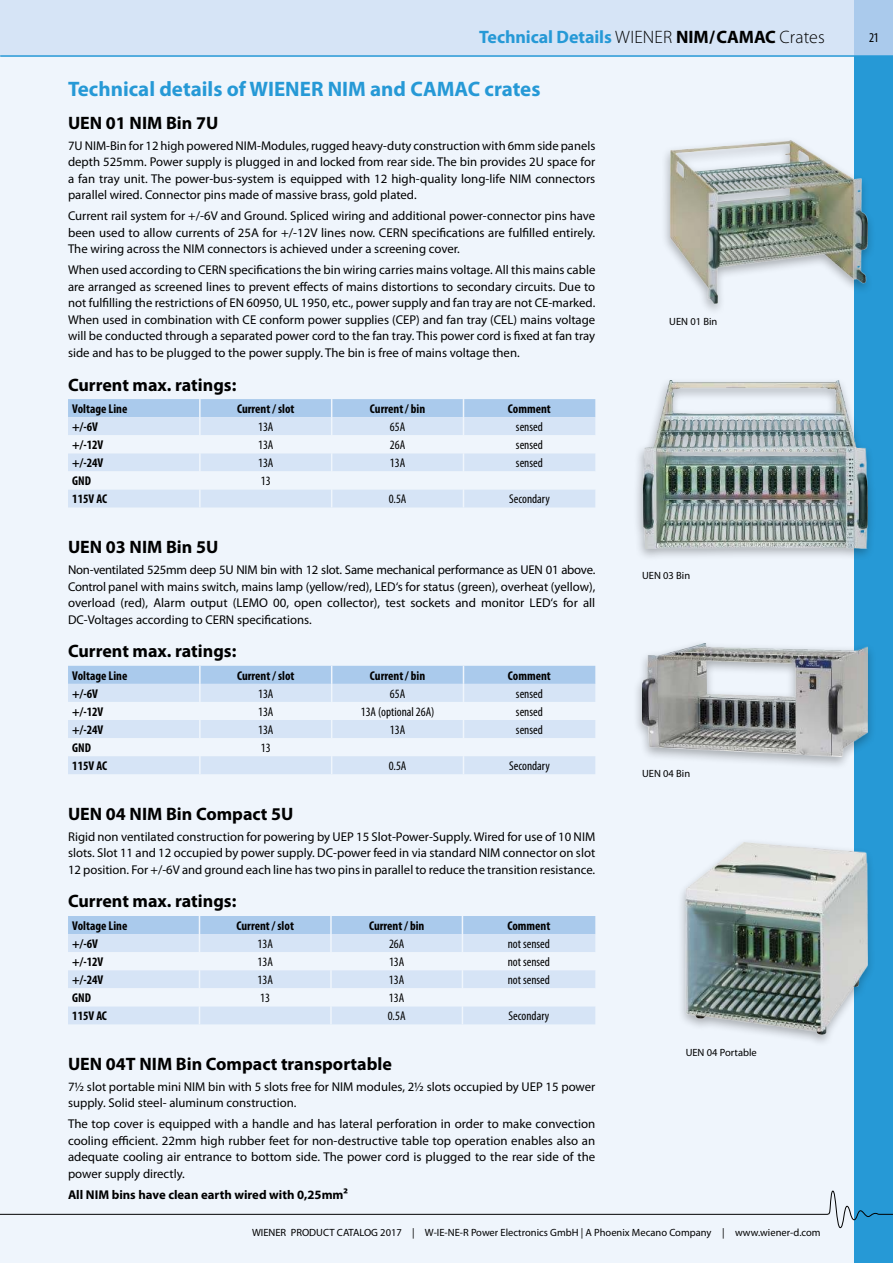
<style>
.page{position:relative;width:893px;height:1263px;background:#eff5fc}
.page>*{position:absolute;margin:0;border:0;box-sizing:border-box;transform-origin:0 0}
.t1{font:700 21px "Myriad Pro";color:#2699d6}
.t2{font:700 18px "Myriad Pro";color:#000}
.t3{font:700 18px "Myriad Pro";letter-spacing:-.005em;color:#2699d6}
.t4{font:condensed 13.5px "Myriad Pro";color:#000}
.t5{font:12.75px/16.5px "Myriad Pro";color:#000;text-align:justify}
.t6{font:700 condensed 12.75px "Myriad Pro";color:#000}
.t7{font:condensed 12.75px "Myriad Pro";color:#000}
.t8{font:700 12.75px "Myriad Pro";color:#000}
.t9{font:10.5px "Myriad Pro";color:#000}
.s1{font-weight:300;color:#000}
.s2{color:#000}
</style>
<div class="page">
<div style="left:0;top:0;width:855px;height:55px;background:#d6e4f6"></div>
<div style="left:855px;top:0;width:38px;height:1263px;background:#2699d6"></div>
<svg style="left:0;top:1191px;width:893px;height:37px"></svg>
<svg style="left:68px;top:399px;width:527px;height:108px"></svg>
<svg style="left:68px;top:666px;width:527px;height:108px"></svg>
<svg style="left:68px;top:916px;width:527px;height:108px"></svg>
<div style="left:676px;top:837px;width:200px;height:210px;background:#000;opacity:.3"></div>
<img style="left:685px;top:842px;width:182px;height:192px">
<div style="left:633px;top:639px;width:244px;height:131px;background:#000;opacity:.3"></div>
<img style="left:642px;top:644px;width:225px;height:113px">
<div style="left:633px;top:376px;width:244px;height:186px;background:#000;opacity:.3"></div>
<img style="left:642px;top:380px;width:225px;height:168px">
<div style="left:661px;top:136px;width:215px;height:180px;background:#000;opacity:.3"></div>
<img style="left:670px;top:140px;width:197px;height:163px">
<div style="left:855px;top:0;width:38px;height:55px;background:#aacaec"></div>
<hr style="left:0;top:55px;width:893px;height:2px;background:#2699d6">
<h2 class="t3" style="left:479px;top:25px;width:347px">Technical Details <span class="s1">WIENER</span> <span class="s2">NIM/ CAMAC</span> <span class="s1">Crates</span></h2>
<p class="t4" style="left:870px;top:30px;width:10px">21</p>
<h1 class="t1" style="left:68px;top:75px;width:474px">Technical details of WIENER NIM and CAMAC crates</h1>
<h2 class="t2" style="left:68px;top:111px;width:152px">UEN 01 NIM Bin 7U</h2>
<p class="t5" style="left:68px;top:137px;width:529px">7U NIM-Bin for 12 high powered NIM-Modules, rugged heavy-duty construction with 6mm side panels depth 525mm. Power supply is plugged in and locked from rear side. The bin provides 2U space for a fan tray unit. The power-bus-system is equipped with 12 high-quality long-life NIM connectors parallel wired. Connector pins made of massive brass, gold plated.</p>
<p class="t5" style="left:68px;top:208px;width:529px">Current rail system for +/-6V and Ground. Spliced wiring and additional power-connector pins have been used to allow currents of 25A for +/-12V lines now. CERN specifications are fulfilled entirely.<br>The wiring across the NIM connectors is achieved under a screening cover.</p>
<p class="t5" style="left:68px;top:262px;width:529px">When used according to CERN specifications the bin wiring carries mains voltage. All this mains cable are arranged as screened lines to prevent effects of mains distortions to secondary circuits. Due to not fulfilling the restrictions of EN 60950, UL 1950, etc., power supply and fan tray are not CE-marked.<br>When used in combination with CE conform power supplies (CEP) and fan tray (CEL) mains voltage will be conducted through a separated power cord to the fan tray. This power cord is fixed at fan tray side and has to be plugged to the power supply. The bin is free of mains voltage then.</p>
<h2 class="t2" style="left:68px;top:373px;width:170px">Current max. ratings:</h2>
<p class="t6" style="left:72px;top:401px;width:57px">Voltage Line</p>
<p class="t6" style="left:237px;top:401px;width:59px">Current / slot</p>
<p class="t6" style="left:370px;top:401px;width:57px">Current / bin</p>
<p class="t6" style="left:508px;top:401px;width:44px">Comment</p>
<p class="t6" style="left:72px;top:419px;width:27px">+/-6V</p>
<p class="t7" style="left:258px;top:419px;width:17px">13A</p>
<p class="t7" style="left:390px;top:419px;width:17px">65A</p>
<p class="t7" style="left:516px;top:419px;width:28px">sensed</p>
<p class="t6" style="left:72px;top:437px;width:33px">+/-12V</p>
<p class="t7" style="left:258px;top:437px;width:17px">13A</p>
<p class="t7" style="left:390px;top:437px;width:17px">26A</p>
<p class="t7" style="left:516px;top:437px;width:28px">sensed</p>
<p class="t6" style="left:72px;top:455px;width:33px">+/-24V</p>
<p class="t7" style="left:258px;top:455px;width:17px">13A</p>
<p class="t7" style="left:390px;top:455px;width:17px">13A</p>
<p class="t7" style="left:516px;top:455px;width:28px">sensed</p>
<p class="t6" style="left:72px;top:473px;width:20px">GND</p>
<p class="t7" style="left:261px;top:473px;width:11px">13</p>
<p class="t6" style="left:72px;top:491px;width:36px">115V AC</p>
<p class="t7" style="left:389px;top:491px;width:19px">0.5A</p>
<p class="t7" style="left:509px;top:491px;width:42px">Secondary</p>
<h2 class="t2" style="left:68px;top:535px;width:152px">UEN 03 NIM Bin 5U</h2>
<p class="t5" style="left:68px;top:561px;width:529px">Non-ventilated 525mm deep 5U NIM bin with 12 slot. Same mechanical performance as UEN 01 above.<br>Control panel with mains switch, mains lamp (yellow/red), LED‘s for status (green), overheat (yellow), overload (red), Alarm output (LEMO 00, open collector), test sockets and monitor LED‘s for all DC-Voltages according to CERN specifications.</p>
<h2 class="t2" style="left:68px;top:639px;width:170px">Current max. ratings:</h2>
<p class="t6" style="left:72px;top:667px;width:57px">Voltage Line</p>
<p class="t6" style="left:237px;top:667px;width:59px">Current / slot</p>
<p class="t6" style="left:370px;top:667px;width:57px">Current / bin</p>
<p class="t6" style="left:508px;top:667px;width:44px">Comment</p>
<p class="t6" style="left:72px;top:685px;width:27px">+/-6V</p>
<p class="t7" style="left:258px;top:686px;width:17px">13A</p>
<p class="t7" style="left:390px;top:686px;width:17px">65A</p>
<p class="t7" style="left:516px;top:686px;width:28px">sensed</p>
<p class="t6" style="left:72px;top:703px;width:33px">+/-12V</p>
<p class="t7" style="left:258px;top:704px;width:17px">13A</p>
<p class="t7" style="left:361px;top:704px;width:75px">13A (optional 26A)</p>
<p class="t7" style="left:516px;top:704px;width:28px">sensed</p>
<p class="t6" style="left:72px;top:722px;width:33px">+/-24V</p>
<p class="t7" style="left:258px;top:722px;width:17px">13A</p>
<p class="t7" style="left:390px;top:722px;width:17px">13A</p>
<p class="t7" style="left:516px;top:722px;width:28px">sensed</p>
<p class="t6" style="left:72px;top:740px;width:20px">GND</p>
<p class="t7" style="left:261px;top:740px;width:11px">13</p>
<p class="t6" style="left:72px;top:758px;width:36px">115V AC</p>
<p class="t7" style="left:389px;top:758px;width:19px">0.5A</p>
<p class="t7" style="left:509px;top:758px;width:42px">Secondary</p>
<h2 class="t2" style="left:68px;top:802px;width:227px">UEN 04 NIM Bin Compact 5U</h2>
<p class="t5" style="left:68px;top:828px;width:529px">Rigid non ventilated construction for powering by UEP 15 Slot-Power-Supply. Wired for use of 10 NIM slots. Slot 11 and 12 occupied by power supply. DC-power feed in via standard NIM connector on slot 12 position. For +/-6V and ground each line has two pins in parallel to reduce the transition resistance.</p>
<h2 class="t2" style="left:68px;top:890px;width:170px">Current max. ratings:</h2>
<p class="t6" style="left:72px;top:917px;width:57px">Voltage Line</p>
<p class="t6" style="left:236px;top:917px;width:59px">Current / slot</p>
<p class="t6" style="left:369px;top:917px;width:57px">Current / bin</p>
<p class="t6" style="left:507px;top:917px;width:44px">Comment</p>
<p class="t6" style="left:72px;top:936px;width:27px">+/-6V</p>
<p class="t7" style="left:258px;top:936px;width:17px">13A</p>
<p class="t7" style="left:389px;top:936px;width:17px">26A</p>
<p class="t7" style="left:508px;top:936px;width:44px">not sensed</p>
<p class="t6" style="left:72px;top:954px;width:33px">+/-12V</p>
<p class="t7" style="left:258px;top:954px;width:17px">13A</p>
<p class="t7" style="left:389px;top:954px;width:17px">13A</p>
<p class="t7" style="left:508px;top:954px;width:44px">not sensed</p>
<p class="t6" style="left:72px;top:972px;width:33px">+/-24V</p>
<p class="t7" style="left:258px;top:972px;width:17px">13A</p>
<p class="t7" style="left:389px;top:972px;width:17px">13A</p>
<p class="t7" style="left:508px;top:972px;width:44px">not sensed</p>
<p class="t6" style="left:72px;top:990px;width:20px">GND</p>
<p class="t7" style="left:260px;top:990px;width:11px">13</p>
<p class="t7" style="left:389px;top:990px;width:17px">13A</p>
<p class="t6" style="left:72px;top:1008px;width:36px">115V AC</p>
<p class="t7" style="left:388px;top:1008px;width:19px">0.5A</p>
<p class="t7" style="left:508px;top:1008px;width:42px">Secondary</p>
<h2 class="t2" style="left:68px;top:1052px;width:325px">UEN 04T NIM Bin Compact transportable</h2>
<p class="t5" style="left:68px;top:1078px;width:529px">7½ slot portable mini NIM bin with 5 slots free for NIM modules, 2½ slots occupied by UEP 15 power supply. Solid steel- aluminum construction.</p>
<p class="t5" style="left:68px;top:1116px;width:529px">The top cover is equipped with a handle and has lateral perforation in order to make convection cooling efficient. 22mm high rubber feet for non-destructive table top operation enables also an adequate cooling air entrance to bottom side. The power cord is plugged to the rear side of the power supply directly.</p>
<p class="t8" style="left:68px;top:1186px;width:282px">All NIM bins have clean earth wired with 0,25mm²</p>
<p class="t9" style="left:669px;top:315px;width:50px">UEN 01 Bin</p>
<p class="t9" style="left:642px;top:569px;width:50px">UEN 03 Bin</p>
<p class="t9" style="left:642px;top:767px;width:50px">UEN 04 Bin</p>
<p class="t9" style="left:686px;top:1046px;width:73px">UEN 04 Portable</p>
<p class="t9" style="left:252px;top:1226px;width:570px">WIENER PRODUCT CATALOG 2017 | W-IE-NE-R Power Electronics GmbH | A Phoenix Mecano Company | www.wiener-d.com</p>
</div>
